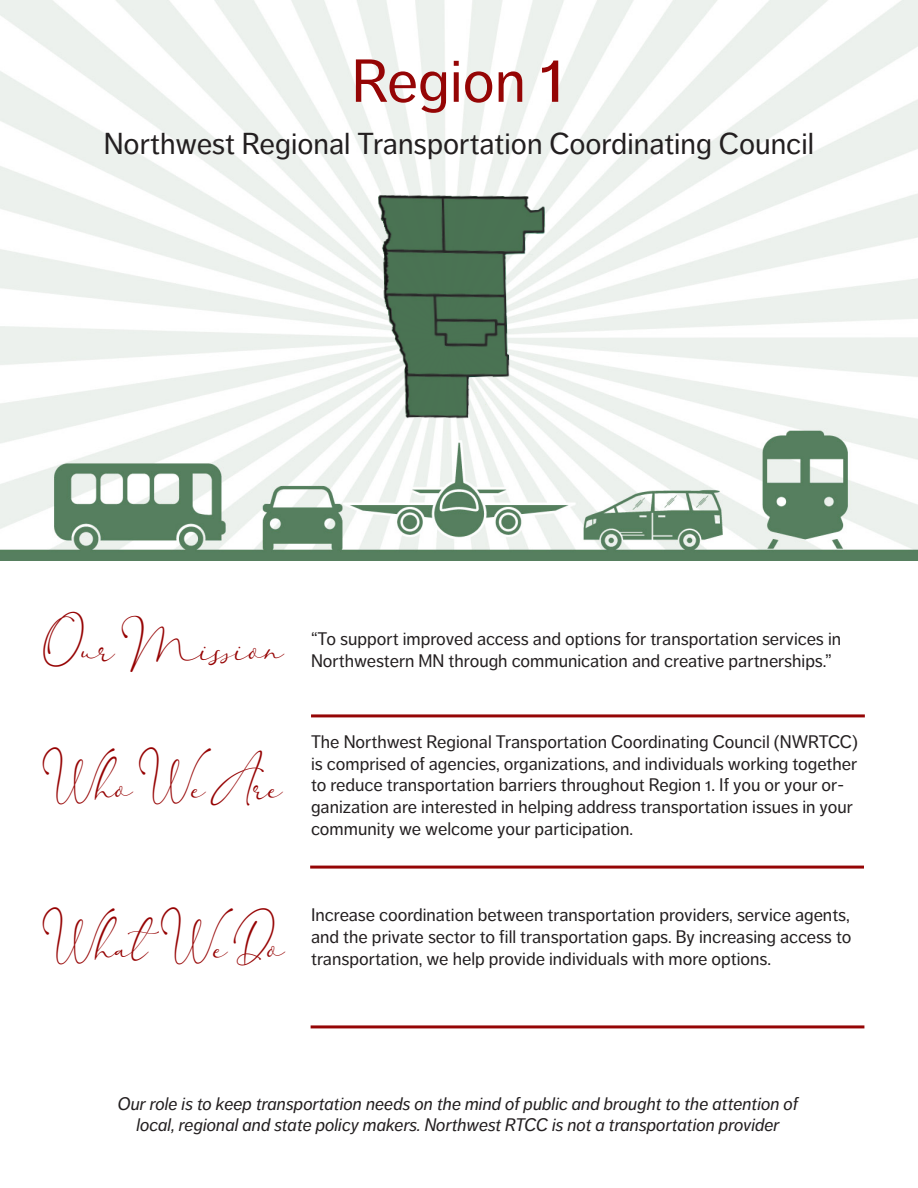
<style>
.page{position:relative;width:918px;height:1188px;background:#fff}
.page>*{position:absolute;margin:0;border:0;box-sizing:border-box;transform-origin:0 0}
.t1{font:60px "Dagny Pro";color:#950505}
.t2{font:30px "Dagny Pro";color:#231f20}
.t3{font:27px "Kingsley";color:#960303}
.t4{font:18px/21.6px "Dagny Pro";color:#231f20}
.t5{font:italic 18px/21.6px "Dagny Pro";color:#231f20;text-align:center}
.s1{font-size:75px}
</style>
<div class="page">
<img style="left:0;top:0;width:918px;height:561px">
<img style="left:372px;top:187px;width:183px;height:238px">
<hr style="left:311px;top:714px;width:554px;height:3px;background:#950505">
<hr style="left:310px;top:866px;width:554px;height:3px;background:#950505">
<hr style="left:311px;top:1025px;width:553px;height:3px;background:#950505">
<p class="t1" style="left:352px;top:47px;width:216px">Region <span class="s1">1</span></p>
<p class="t2" style="left:104px;top:127px;width:712px">Northwest Regional Transportation Coordinating Council</p>
<p class="t3" style="left:43px;top:633px;width:242px">Our Mission</p>
<p class="t4" style="left:311px;top:628px;width:532px">“To support improved access and options for transportation services in<br>Northwestern MN through communication and creative partnerships.”</p>
<p class="t3" style="left:43px;top:772px;width:241px">Who We Are</p>
<p class="t4" style="left:311px;top:731px;width:549px">The Northwest Regional Transportation Coordinating Council (NWRTCC) is comprised of agencies, organizations, and individuals working together to reduce transportation barriers throughout Region 1. If you or your or&shy;ganization are interested in helping address transportation issues in your community we welcome your participation.</p>
<p class="t3" style="left:43px;top:932px;width:243px">WhatWe Do</p>
<p class="t4" style="left:311px;top:905px;width:542px;text-align:justify">Increase coordination between transportation providers, service agents, and the private sector to fill transportation gaps. By increasing access to transportation, we help provide individuals with more options.</p>
<p class="t5" style="left:118px;top:1093px;width:682px">Our role is to keep transportation needs on the mind of public and brought to the attention of local, regional and state policy makers. Northwest RTCC is not a transportation provider</p>
</div>
